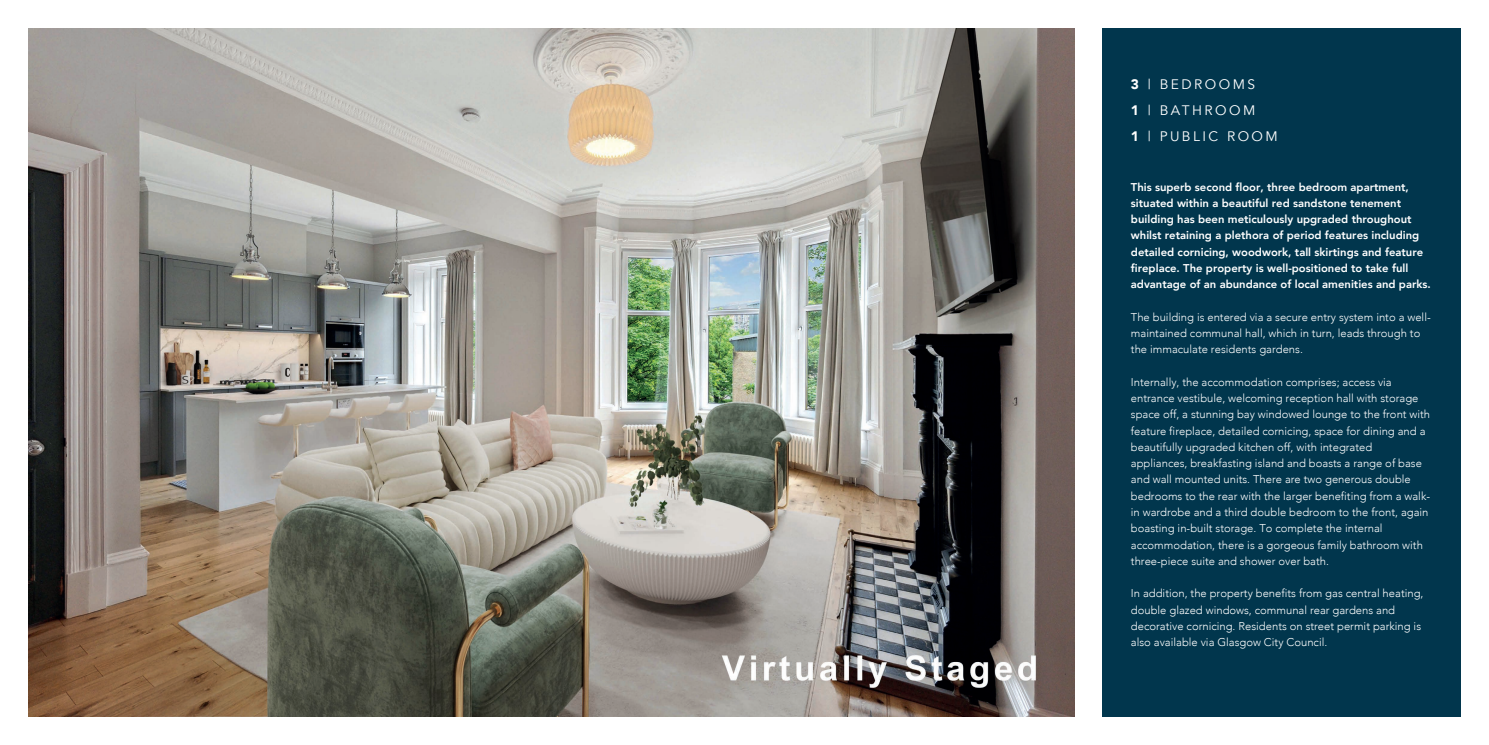
<style>
.page{position:relative;width:1489px;height:745px;background:#fff}
.page>*{position:absolute;margin:0;border:0;box-sizing:border-box;transform-origin:0 0}
.t1{font:13.75px/26.2px "Avenir";letter-spacing:.18em;color:#fff}
.t2{font:300 11.25px/16.2px "Avenir";color:#fff}
.t3{font:800 11.25px/16.2px "Avenir";color:#fff}
.s1{font-weight:900}
</style>
<div class="page">
<div style="left:28px;top:28px;width:1432px;height:688px;background:#01364d"></div>
<div style="left:1074px;top:0;width:28px;height:744px;background:#fff"></div>
<img style="left:28px;top:28px;width:1046px;height:688px">
<p class="t1" style="left:1130px;top:71px;width:148px"><span class="s1">3</span> | BEDROOMS<br><span class="s1">1</span> | BATHROOM<br><span class="s1">1</span> | PUBLIC ROOM</p>
<p class="t3" style="left:1130px;top:178px;width:301px">This superb second floor, three bedroom apartment, situated within a beautiful red sandstone tenement building has been meticulously upgraded throughout whilst retaining a plethora of period features including detailed cornicing, woodwork, tall skirtings and feature fireplace. The property is well-positioned to take full advantage of an abundance of local amenities and parks.</p>
<p class="t2" style="left:1130px;top:308px;width:301px">The building is entered via a secure entry system into a well&shy;maintained communal hall, which in turn, leads through to the immaculate residents gardens.</p>
<p class="t2" style="left:1130px;top:373px;width:301px">Internally, the accommodation comprises; access via entrance vestibule, welcoming reception hall with storage space off, a stunning bay windowed lounge to the front with feature fireplace, detailed cornicing, space for dining and a beautifully upgraded kitchen off, with integrated appliances, breakfasting island and boasts a range of base and wall mounted units. There are two generous double bedrooms to the rear with the larger benefiting from a walk&shy;in wardrobe and a third double bedroom to the front, again boasting in-built storage. To complete the internal accommodation, there is a gorgeous family bathroom with three-piece suite and shower over bath.</p>
<p class="t2" style="left:1130px;top:585px;width:294px">In addition, the property benefits from gas central heating, double glazed windows, communal rear gardens and decorative cornicing. Residents on street permit parking is also available via Glasgow City Council.</p>
</div>
